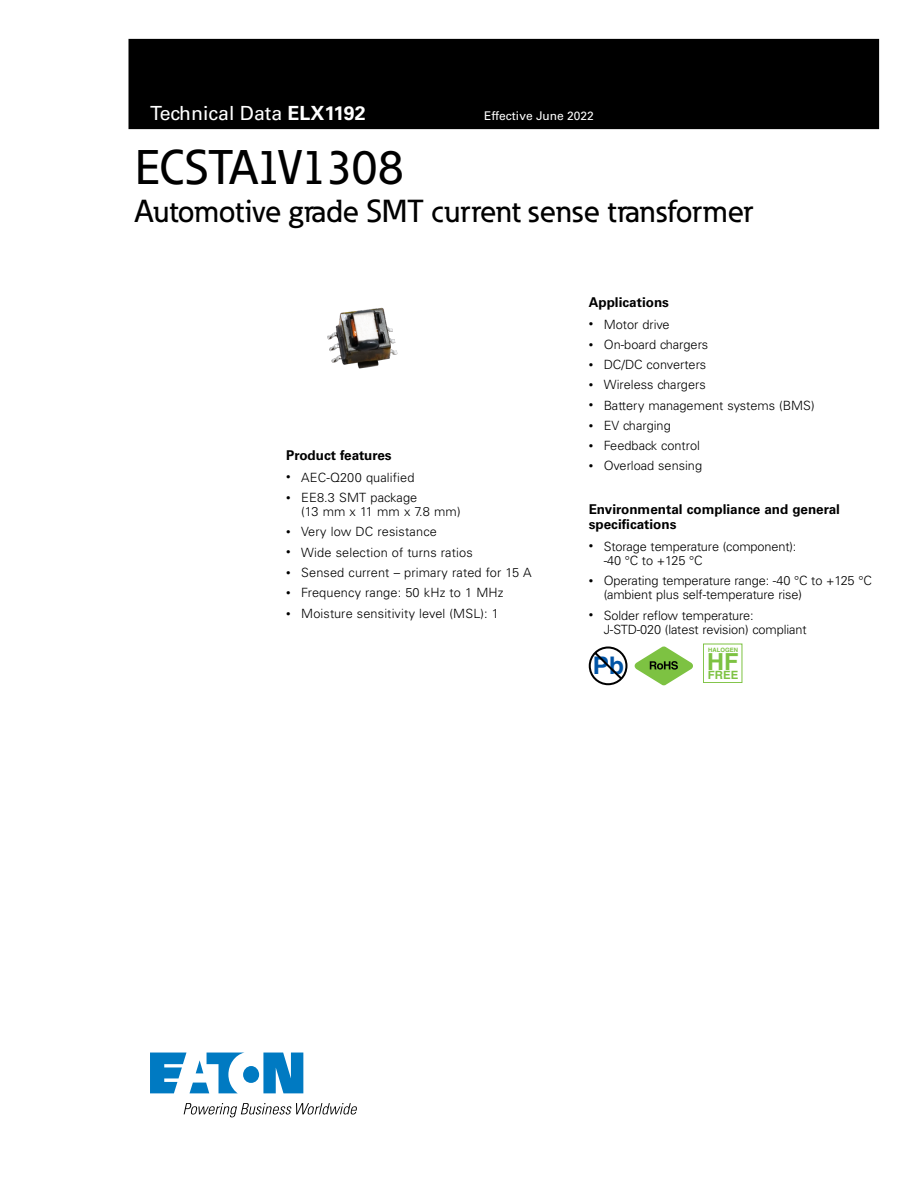
<style>
.page{position:relative;width:918px;height:1188px;background:#fff}
.page>*{position:absolute;margin:0;border:0;box-sizing:border-box;transform-origin:0 0}
._00_Product{font:500 48px "Eaton";letter-spacing:-.025em;color:#000}
._00_Product-2{font:500 31.5px "Eaton";color:#000}
.t1{font:700 24.3px "Helvetica";color:#0054a6}
.t2{font:700 23.55px "Helvetica";color:#7dc242}
.t3{font:19.5px "Univers LT Std";color:#fff}
._01_Head2{font:700 13.5px/15px "Univers LT Std";color:#000}
.t4{font:300 12.75px/14.2px "Univers LT Std";color:#000}
.t5{font:12px "Univers LT Std";color:#fff}
.t6{font:700 11.4px "Helvetica";color:#7dc242}
.t7{font:700 6px "Helvetica";color:#7dc242}
.s1{font-weight:700}
.s2{font-family:"Univers";font-size:9px}
</style>
<div class="page">
<div style="left:129px;top:39px;width:750px;height:90px;background:#000"></div>
<svg style="left:150px;top:1053px;width:153px;height:40px"></svg>
<svg style="left:184px;top:1103px;width:173px;height:14px"></svg>
<svg style="left:589px;top:647px;width:38px;height:38px"></svg>
<svg style="left:635px;top:646px;width:58px;height:39px"></svg>
<img style="left:327px;top:307px;width:71px;height:62px">
<div style="left:703px;top:644px;width:39px;height:39px;border:1px solid #7dc242"></div>
<h3 class="t3" style="left:150px;top:102px;width:217px">Technical Data <span class="s1">ELX1192</span></h3>
<p class="t5" style="left:484px;top:109px;width:111px">Effective June 2022</p>
<p class="_00_Product" style="left:135px;top:138px;width:271px">ECSTA1V1308</p>
<p class="_00_Product-2" style="left:135px;top:191px;width:620px">Automotive grade SMT current sense transformer</p>
<p class="_01_Head2" style="left:286px;top:448px;width:107px">Product features</p>
<p class="t4" style="left:286px;top:470px;width:130px"><span class="s2">•</span> AEC-Q200 qualified</p>
<p class="t4" style="left:301px;top:490px;width:161px;text-indent:-15px"><span class="s2">•</span> EE8.3 SMT package<br>(13 mm x 11 mm x 7.8 mm)</p>
<p class="t4" style="left:286px;top:525px;width:152px"><span class="s2">•</span> Very low DC resistance</p>
<p class="t4" style="left:286px;top:545px;width:188px"><span class="s2">•</span> Wide selection of turns ratios</p>
<p class="t4" style="left:286px;top:565px;width:247px"><span class="s2">•</span> Sensed current – primary rated for 15 A</p>
<p class="t4" style="left:286px;top:585px;width:219px"><span class="s2">•</span> Frequency range: 50 kHz to 1 MHz</p>
<p class="t4" style="left:286px;top:606px;width:214px"><span class="s2">•</span> Moisture sensitivity level (MSL): 1</p>
<p class="_01_Head2" style="left:589px;top:295px;width:82px">Applications</p>
<p class="t4" style="left:589px;top:317px;width:82px"><span class="s2">•</span> Motor drive</p>
<p class="t4" style="left:589px;top:337px;width:121px"><span class="s2">•</span> On-board chargers</p>
<p class="t4" style="left:589px;top:357px;width:119px"><span class="s2">•</span> DC/DC converters</p>
<p class="t4" style="left:589px;top:378px;width:118px"><span class="s2">•</span> Wireless chargers</p>
<p class="t4" style="left:589px;top:398px;width:227px"><span class="s2">•</span> Battery management systems (BMS)</p>
<p class="t4" style="left:589px;top:418px;width:84px"><span class="s2">•</span> EV charging</p>
<p class="t4" style="left:589px;top:438px;width:113px"><span class="s2">•</span> Feedback control</p>
<p class="t4" style="left:589px;top:459px;width:115px"><span class="s2">•</span> Overload sensing</p>
<p class="_01_Head2" style="left:589px;top:502px;width:253px">Environmental compliance and general specifications</p>
<p class="t4" style="left:604px;top:539px;width:194px;text-indent:-15px"><span class="s2">•</span> Storage temperature (component): -40 °C to +125 °C</p>
<p class="t4" style="left:604px;top:573px;width:270px;text-indent:-15px"><span class="s2">•</span> Operating temperature range: -40 °C to +125 °C (ambient plus self-temperature rise)</p>
<p class="t4" style="left:604px;top:608px;width:204px;text-indent:-15px"><span class="s2">•</span> Solder reflow temperature:<br>J-STD-020 (latest revision) compliant</p>
<p class="t1" style="left:593px;top:651px;width:33px">Pb</p>
<p class="t7" style="left:708px;top:646px;width:31px">HALOGEN</p>
<p class="t2" style="left:707px;top:647px;width:33px">HF</p>
<p class="t6" style="left:708px;top:668px;width:32px">FREE</p>
</div>
